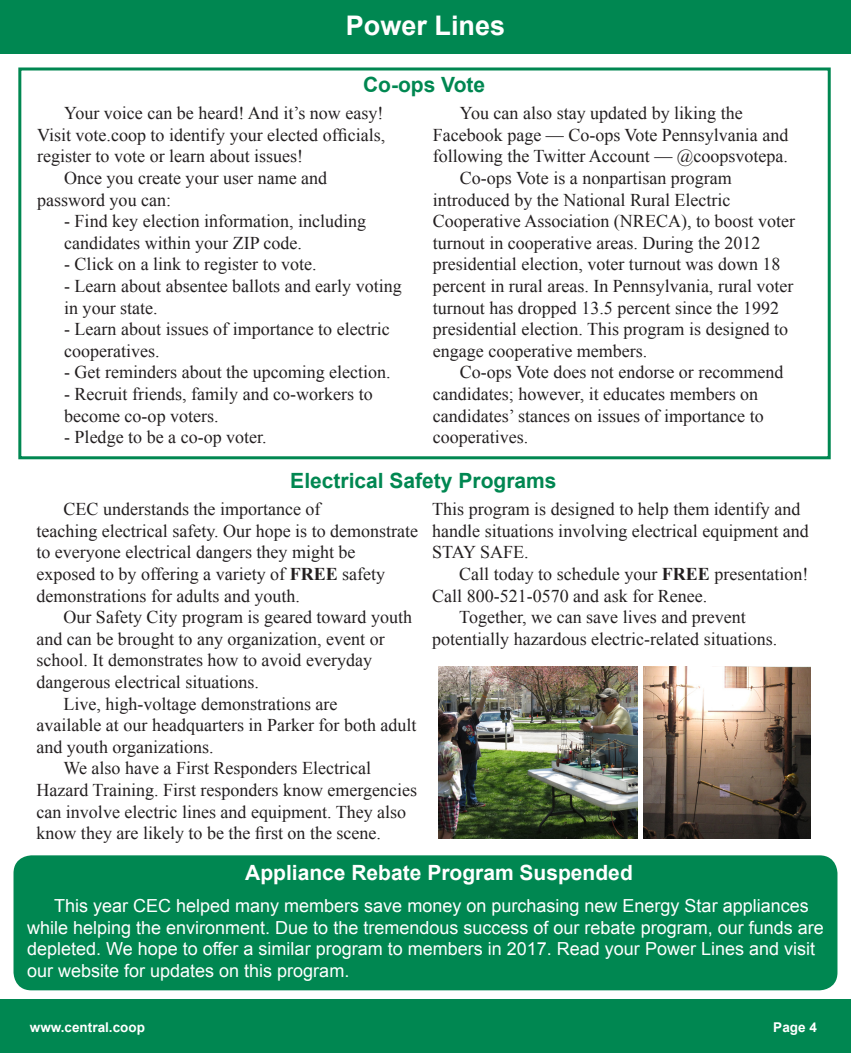
<style>
.page{position:relative;width:851px;height:1053px;background:#fff}
.page>*{position:absolute;margin:0;border:0;box-sizing:border-box;transform-origin:0 0}
.t1{font:700 27px "Arial";color:#fff}
.t2{font:700 21px "Arial";color:#008751}
.t3{font:700 21px "Arial";color:#fff}
.t4{font:18px/21.6px "Times New Roman";color:#231f20}
.t5{font:18px/21.6px "Arial";color:#fff}
.t6{font:700 13.5px "Arial";color:#fff}
.s1{font-weight:700}
</style>
<div class="page">
<div style="left:18px;top:68px;width:812px;height:391px;border:3px solid #008751"></div>
<div style="left:0;top:0;width:850px;height:54px;background:#008751"></div>
<div style="left:0;top:999px;width:850px;height:54px;background:#008751"></div>
<img style="left:643px;top:667px;width:167px;height:171px">
<img style="left:438px;top:666px;width:200px;height:172px">
<div style="left:14px;top:855px;width:823px;height:135px;background:#008751;border-radius:18px"></div>
<p class="t1" style="left:346px;top:8px;width:161px">Power Lines</p>
<p class="t2" style="left:363px;top:70px;width:124px">Co-ops Vote</p>
<p class="t4" style="left:37px;top:102px;width:349px;text-align:justify;text-indent:27px">Your voice can be heard! And it’s now easy!<br>Visit vote.coop to identify your elected officials, register to vote or learn about issues!</p>
<p class="t4" style="left:64px;top:167px;width:264px">Once you create your user name and</p>
<p class="t4" style="left:37px;top:189px;width:135px">password you can:</p>
<p class="t4" style="left:64px;top:210px;width:303px">- Find key election information, including</p>
<p class="t4" style="left:64px;top:232px;width:239px">candidates within your ZIP code.</p>
<p class="t4" style="left:64px;top:253px;width:254px">- Click on a link to register to vote.</p>
<p class="t4" style="left:64px;top:275px;width:339px">- Learn about absentee ballots and early voting</p>
<p class="t4" style="left:64px;top:297px;width:95px">in your state.</p>
<p class="t4" style="left:64px;top:318px;width:327px">- Learn about issues of importance to electric</p>
<p class="t4" style="left:64px;top:340px;width:97px">cooperatives.</p>
<p class="t4" style="left:64px;top:361px;width:328px">- Get reminders about the upcoming election.</p>
<p class="t4" style="left:64px;top:383px;width:310px">- Recruit friends, family and co-workers to</p>
<p class="t4" style="left:64px;top:405px;width:156px">become co-op voters.</p>
<p class="t4" style="left:64px;top:426px;width:204px">- Pledge to be a co-op voter.</p>
<p class="t4" style="left:460px;top:102px;width:284px">You can also stay updated by liking the</p>
<p class="t4" style="left:433px;top:124px;width:357px">Facebook page — Co-ops Vote Pennsylvania and</p>
<p class="t4" style="left:433px;top:145px;width:356px">following the Twitter Account — @coopsvotepa.</p>
<p class="t4" style="left:460px;top:167px;width:273px">Co-ops Vote is a nonpartisan program</p>
<p class="t4" style="left:433px;top:189px;width:299px">introduced by the National Rural Electric</p>
<p class="t4" style="left:433px;top:210px;width:363px">Cooperative Association (NRECA), to boost voter turnout in cooperative areas. During the 2012</p>
<p class="t4" style="left:433px;top:253px;width:362px">presidential election, voter turnout was down 18 percent in rural areas. In Pennsylvania, rural voter turnout has dropped 13.5 percent since the 1992 presidential election. This program is designed to engage cooperative members.</p>
<p class="t4" style="left:433px;top:361px;width:352px;text-indent:27px">Co-ops Vote does not endorse or recommend candidates; however, it educates members on</p>
<p class="t4" style="left:433px;top:405px;width:332px">candidates’ stances on issues of importance to</p>
<p class="t4" style="left:433px;top:426px;width:97px">cooperatives.</p>
<p class="t2" style="left:290px;top:466px;width:268px">Electrical Safety Programs</p>
<p class="t4" style="left:63px;top:498px;width:258px">CEC understands the importance of</p>
<p class="t4" style="left:36px;top:520px;width:383px">teaching electrical safety. Our hope is to demonstrate to everyone electrical dangers they might be</p>
<p class="t4" style="left:36px;top:563px;width:350px">exposed to by offering a variety of <span class="s1">FREE</span> safety</p>
<p class="t4" style="left:36px;top:585px;width:265px">demonstrations for adults and youth.</p>
<p class="t4" style="left:36px;top:606px;width:377px;text-indent:27px">Our Safety City program is geared toward youth and can be brought to any organization, event or school. It demonstrates how to avoid everyday</p>
<p class="t4" style="left:36px;top:671px;width:224px">dangerous electrical situations.</p>
<p class="t4" style="left:63px;top:693px;width:275px">Live, high-voltage demonstrations are</p>
<p class="t4" style="left:36px;top:714px;width:381px">available at our headquarters in Parker for both adult and youth organizations.</p>
<p class="t4" style="left:36px;top:757px;width:382px;text-indent:27px">We also have a First Responders Electrical Hazard Training. First responders know emergencies can involve electric lines and equipment. They also know they are likely to be the first on the scene.</p>
<p class="t4" style="left:432px;top:498px;width:378px">This program is designed to help them identify and handle situations involving electrical equipment and<br>STAY SAFE.</p>
<p class="t4" style="left:432px;top:563px;width:377px;text-indent:27px">Call today to schedule your <span class="s1">FREE</span> presentation!<br>Call 800-521-0570 and ask for Renee.</p>
<p class="t4" style="left:459px;top:606px;width:288px">Together, we can save lives and prevent</p>
<p class="t4" style="left:432px;top:628px;width:346px">potentially hazardous electric-related situations.</p>
<p class="t3" style="left:245px;top:858px;width:389px">Appliance Rebate Program Suspended</p>
<p class="t5" style="left:27px;top:895px;width:798px;text-indent:27px">This year CEC helped many members save money on purchasing new Energy Star appliances while helping the environment. Due to the tremendous success of our rebate program, our funds are depleted. We hope to offer a similar program to members in 2017. Read your Power Lines and visit our website for updates on this program.</p>
<p class="t6" style="left:30px;top:1018px;width:117px">www.central.coop</p>
<p class="t6" style="left:773px;top:1018px;width:45px">Page 4</p>
</div>
